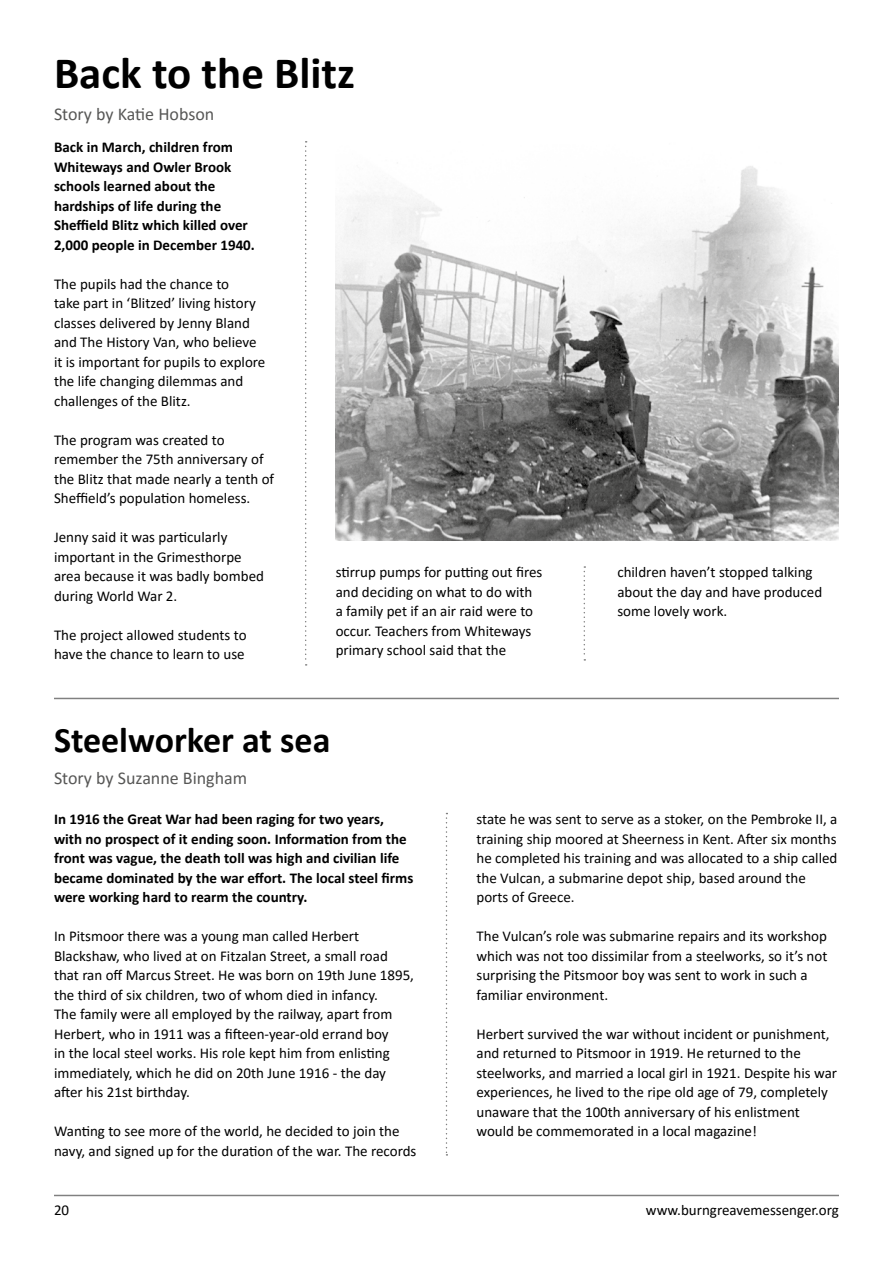
<style>
.page{position:relative;width:893px;height:1263px;background:#fff}
.page>*{position:absolute;margin:0;border:0;box-sizing:border-box;transform-origin:0 0}
.t1{font:700 45px "Calibri";color:#000}
.t2{font:700 36px "Calibri";color:#000}
.t3{font:18px "Calibri";color:#575756}
.t4{font:15px/19.5px "Calibri";color:#000}
.t5{font:700 15px/19.5px "Calibri";color:#000}
</style>
<div class="page">
<hr style="left:54px;top:1195px;width:785px;height:1px;background:#000">
<svg style="left:446px;top:813px;width:1px;height:342px"></svg>
<img style="left:336px;top:166px;width:503px;height:374px">
<svg style="left:305px;top:141px;width:2px;height:525px"></svg>
<svg style="left:584px;top:566px;width:1px;height:95px"></svg>
<hr style="left:54px;top:698px;width:785px;height:1px;background:#000">
<h1 class="t1" style="left:54px;top:41px;width:303px">Back to the Blitz</h1>
<p class="t3" style="left:54px;top:101px;width:162px">Story by Katie Hobson</p>
<p class="t5" style="left:54px;top:137px;width:202px">Back in March, children from<br>Whiteways and Owler Brook schools learned about the hardships of life during the<br>Sheffield Blitz which killed over<br>2,000 people in December 1940.</p>
<p class="t4" style="left:54px;top:274px;width:213px">The pupils had the chance to<br>take part in ‘Blitzed’ living history classes delivered by Jenny Bland and The History Van, who believe it is important for pupils to explore the life changing dilemmas and challenges of the Blitz.</p>
<p class="t4" style="left:54px;top:430px;width:222px">The program was created to remember the 75th anniversary of the Blitz that made nearly a tenth of<br>Sheffield’s population homeless.</p>
<p class="t4" style="left:54px;top:527px;width:211px">Jenny said it was particularly important in the Grimesthorpe area because it was badly bombed during World War 2.</p>
<p class="t4" style="left:54px;top:625px;width:194px">The project allowed students to have the chance to learn to use</p>
<p class="t4" style="left:336px;top:562px;width:208px">stirrup pumps for putting out fires and deciding on what to do with a family pet if an air raid were to occur. Teachers from Whiteways primary school said that the</p>
<p class="t4" style="left:617px;top:562px;width:206px">children haven’t stopped talking about the day and have produced some lovely work.</p>
<h2 class="t2" style="left:54px;top:714px;width:278px">Steelworker at sea</h2>
<p class="t3" style="left:54px;top:765px;width:195px">Story by Suzanne Bingham</p>
<p class="t5" style="left:54px;top:809px;width:361px">In 1916 the Great War had been raging for two years, with no prospect of it ending soon. Information from the front was vague, the death toll was high and civilian life became dominated by the war effort. The local steel firms were working hard to rearm the country.</p>
<p class="t4" style="left:54px;top:926px;width:362px">In Pitsmoor there was a young man called Herbert Blackshaw, who lived at on Fitzalan Street, a small road that ran off Marcus Street. He was born on 19th June 1895, the third of six children, two of whom died in infancy.<br>The family were all employed by the railway, apart from Herbert, who in 1911 was a fifteen-year-old errand boy<br>in the local steel works. His role kept him from enlisting immediately, which he did on 20th June 1916 - the day after his 21st birthday.</p>
<p class="t4" style="left:54px;top:1121px;width:364px">Wanting to see more of the world, he decided to join the navy, and signed up for the duration of the war. The records</p>
<p class="t4" style="left:476px;top:809px;width:362px">state he was sent to serve as a stoker, on the Pembroke II, a training ship moored at Sheerness in Kent. After six months he completed his training and was allocated to a ship called the Vulcan, a submarine depot ship, based around the ports of Greece.</p>
<p class="t4" style="left:476px;top:926px;width:352px">The Vulcan’s role was submarine repairs and its workshop which was not too dissimilar from a steelworks, so it’s not surprising the Pitsmoor boy was sent to work in such a familiar environment.</p>
<p class="t4" style="left:476px;top:1023px;width:362px">Herbert survived the war without incident or punishment, and returned to Pitsmoor in 1919. He returned to the steelworks, and married a local girl in 1921. Despite his war experiences, he lived to the ripe old age of 79, completely unaware that the 100th anniversary of his enlistment would be commemorated in a local magazine!</p>
<p class="t4" style="left:54px;top:1200px;width:17px">20</p>
<p class="t4" style="left:646px;top:1200px;width:194px">www.burngreavemessenger.org</p>
</div>
